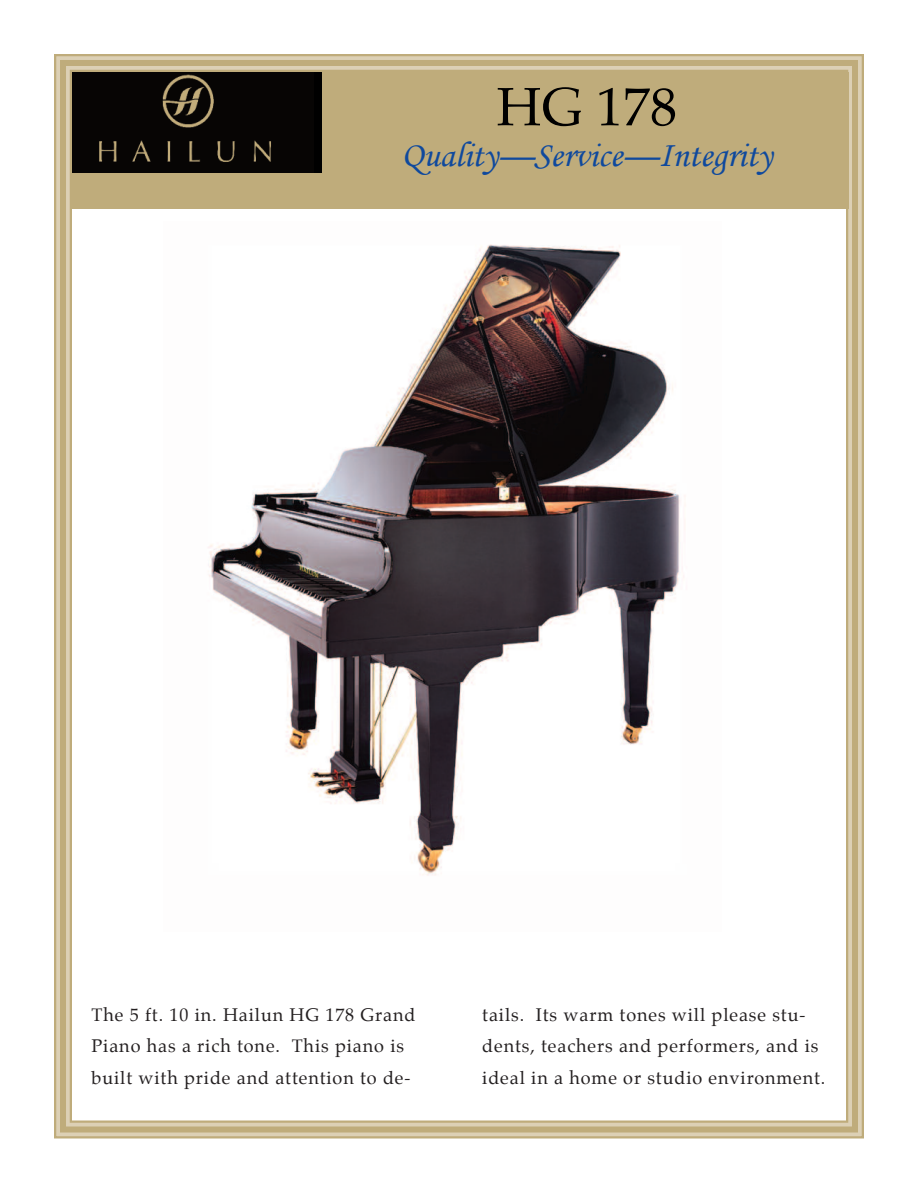
<style>
.page{position:relative;width:918px;height:1188px;background:#fff}
.page>*{position:absolute;margin:0;border:0;box-sizing:border-box;transform-origin:0 0}
.t1{font:54px "Palatino";color:#000}
.t2{font:36px "Monotype Corsiva";color:#0f499d}
.t3{font:18px/31.5px "Palatino";letter-spacing:.05em;color:#231f20}
</style>
<div class="page">
<div style="left:55px;top:55px;width:808px;height:1082px;border:16px solid #dcd0b5"></div>
<div style="left:60px;top:60px;width:798px;height:1073px;border:6px solid #bfac7b"></div>
<img style="left:208px;top:244px;width:476px;height:632px">
<div style="left:72px;top:72px;width:777px;height:137px;background:#bfac7b"></div>
<div style="left:73px;top:72px;width:249px;height:100px;background:#070504"></div>
<img style="left:99px;top:74px;width:173px;height:88px">
<h1 class="t1" style="left:496px;top:81px;width:182px">HG 178</h1>
<h2 class="t2" style="left:401px;top:137px;width:372px">Quality—Service—Integrity</h2>
<p class="t3" style="left:91px;top:1000px;width:326px">The 5 ft. 10 in. Hailun HG 178 Grand<br>Piano has a rich tone. This piano is built with pride and attention to de-</p>
<p class="t3" style="left:482px;top:1000px;width:345px">tails. Its warm tones will please stu&shy;dents, teachers and performers, and is ideal in a home or studio environment.</p>
</div>
